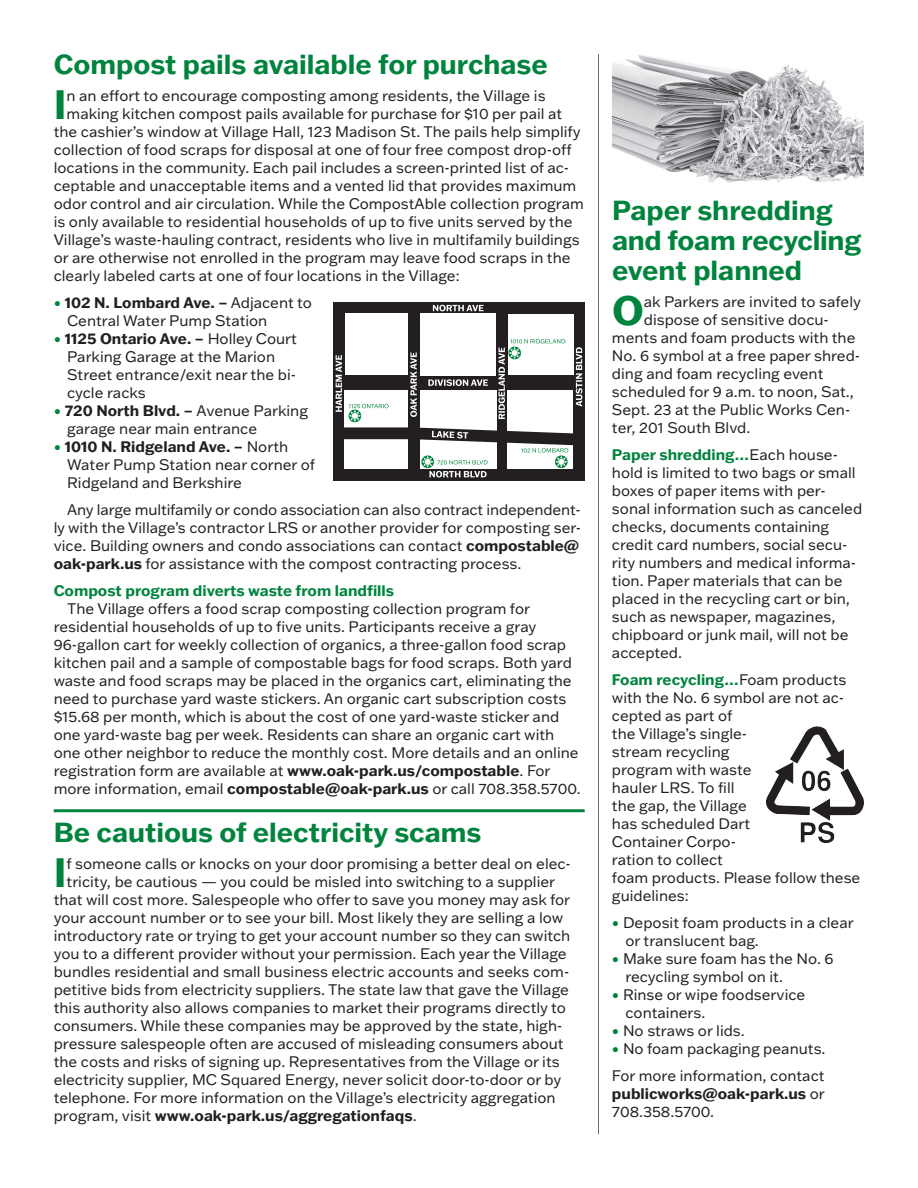
<style>
.page{position:relative;width:918px;height:1188px;background:#fff}
.page>*{position:absolute;margin:0;border:0;box-sizing:border-box;transform-origin:0 0}
.t1{font:700 40.2px "Franklin Gothic ATF";color:#00843d}
.t2{font:700 27px/30px "Franklin Gothic ATF";color:#00843d}
.t3{font:15px/18px "Franklin Gothic ATF";color:#231f20}
.t4{font:700 15px/18px "Franklin Gothic ATF";color:#231f20}
.t5{font:700 15px "Franklin Gothic ATF";color:#00843d}
.s1{color:#00843d}
.s2{font-weight:700}
.s3{font-weight:400}
.s4{font-weight:700;color:#00843d}
</style>
<div class="page">
<hr style="left:54px;top:809px;width:531px;height:3px;background:#00843d">
<hr style="left:598px;top:54px;width:1px;height:1080px;background:#6c6d70">
<div style="left:333px;top:302px;width:252px;height:179px;background:#231f20"></div>
<div style="left:345px;top:313px;width:62px;height:62px;background:#fff"></div>
<div style="left:421px;top:313px;width:75px;height:62px;background:#fff"></div>
<div style="left:508px;top:314px;width:65px;height:61px;background:#fff"></div>
<svg style="left:433px;top:305px;width:51px;height:6px"></svg>
<svg style="left:335px;top:339px;width:248px;height:139px"></svg>
<img style="left:766px;top:726px;width:98px;height:117px">
<img style="left:612px;top:55px;width:252px;height:128px">
<h2 class="t2" style="left:54px;top:49px;width:496px">Compost pails available for purchase</h2>
<h1 class="t1" style="left:54px;top:78px;width:14px">I</h1>
<p class="t3" style="left:67px;top:86px;width:481px">n an effort to encourage composting among residents, the Village is</p>
<p class="t3" style="left:67px;top:104px;width:497px">making kitchen compost pails available for purchase for $10 per pail at</p>
<p class="t3" style="left:54px;top:122px;width:529px">the cashier’s window at Village Hall, 123 Madison St. The pails help simplify</p>
<p class="t3" style="left:54px;top:140px;width:519px">collection of food scraps for disposal at one of four free compost drop-off</p>
<p class="t3" style="left:54px;top:158px;width:517px">locations in the community. Each pail includes a screen-printed list of ac-</p>
<p class="t3" style="left:54px;top:176px;width:524px">ceptable and unacceptable items and a vented lid that provides maximum</p>
<p class="t3" style="left:54px;top:194px;width:532px">odor control and air circulation. While the CompostAble collection program</p>
<p class="t3" style="left:54px;top:212px;width:520px">is only available to residential households of up to five units served by the</p>
<p class="t3" style="left:54px;top:230px;width:527px">Village’s waste-hauling contract, residents who live in multifamily buildings</p>
<p class="t3" style="left:54px;top:248px;width:518px">or are otherwise not enrolled in the program may leave food scraps in the</p>
<p class="t3" style="left:54px;top:266px;width:407px">clearly labeled carts at one of four locations in the Village:</p>
<p class="t3" style="left:67px;top:293px;width:246px;text-indent:-14px"><span class="s1">•</span> <span class="s2">102 N. Lombard Ave. –</span> Adjacent to<br>Central Water Pump Station</p>
<p class="t3" style="left:67px;top:329px;width:231px;text-indent:-14px"><span class="s1">•</span> <span class="s2">1125 Ontario Ave. –</span> Holley Court<br>Parking Garage at the Marion<br>Street entrance/exit near the bi&shy;cycle racks</p>
<p class="t3" style="left:67px;top:401px;width:242px;text-indent:-14px"><span class="s1">•</span> <span class="s2">720 North Blvd. –</span> Avenue Parking garage near main entrance</p>
<p class="t3" style="left:67px;top:437px;width:249px;text-indent:-14px"><span class="s1">•</span> <span class="s2">1010 N. Ridgeland Ave. –</span> North<br>Water Pump Station near corner of<br>Ridgeland and Berkshire</p>
<p class="t3" style="left:54px;top:500px;width:529px;text-indent:14px">Any large multifamily or condo association can also contract independent&shy;ly with the Village’s contractor LRS or another provider for composting ser&shy;vice. Building owners and condo associations can contact <span class="s2">compostable@ oak-park.us</span> for assistance with the compost contracting process.</p>
<p class="t5" style="left:54px;top:581px;width:342px">Compost program diverts waste from landfills</p>
<p class="t3" style="left:54px;top:599px;width:528px;text-indent:14px">The Village offers a food scrap composting collection program for residential households of up to five units. Participants receive a gray 96-gallon cart for weekly collection of organics, a three-gallon food scrap kitchen pail and a sample of compostable bags for food scraps. Both yard waste and food scraps may be placed in the organics cart, eliminating the need to purchase yard waste stickers. An organic cart subscription costs $15.68 per month, which is about the cost of one yard-waste sticker and one yard-waste bag per week. Residents can share an organic cart with one other neighbor to reduce the monthly cost. More details and an online registration form are available at <span class="s2">www.oak-park.us/compostable</span>. For more information, email <span class="s2">compostable@oak-park.us</span> or call 708.358.5700.</p>
<h2 class="t2" style="left:54px;top:817px;width:429px">Be cautious of electricity scams</h2>
<h1 class="t1" style="left:54px;top:846px;width:14px">I</h1>
<p class="t3" style="left:67px;top:854px;width:506px">f someone calls or knocks on your door promising a better deal on elec-</p>
<p class="t3" style="left:67px;top:872px;width:490px">tricity, be cautious — you could be misled into switching to a supplier</p>
<p class="t3" style="left:54px;top:890px;width:518px">that will cost more. Salespeople who offer to save you money may ask for</p>
<p class="t3" style="left:54px;top:908px;width:511px">your account number or to see your bill. Most likely they are selling a low</p>
<p class="t3" style="left:54px;top:926px;width:518px">introductory rate or trying to get your account number so they can switch</p>
<p class="t3" style="left:54px;top:944px;width:515px">you to a different provider without your permission. Each year the Village</p>
<p class="t3" style="left:54px;top:962px;width:517px">bundles residential and small business electric accounts and seeks com-</p>
<p class="t3" style="left:54px;top:980px;width:517px">petitive bids from electricity suppliers. The state law that gave the Village</p>
<p class="t3" style="left:54px;top:998px;width:514px">this authority also allows companies to market their programs directly to</p>
<p class="t3" style="left:54px;top:1016px;width:510px">consumers. While these companies may be approved by the state, high-</p>
<p class="t3" style="left:54px;top:1034px;width:512px">pressure salespeople often are accused of misleading consumers about</p>
<p class="t3" style="left:54px;top:1052px;width:508px">the costs and risks of signing up. Representatives from the Village or its</p>
<p class="t3" style="left:54px;top:1070px;width:509px">electricity supplier, MC Squared Energy, never solicit door-to-door or by</p>
<p class="t3" style="left:54px;top:1088px;width:504px">telephone. For more information on the Village’s electricity aggregation</p>
<p class="t4" style="left:54px;top:1106px;width:364px"><span class="s3">program, visit</span> www.oak-park.us/aggregationfaqs<span class="s3">.</span></p>
<h2 class="t2" style="left:612px;top:195px;width:251px">Paper shredding and foam recycling event planned</h2>
<h1 class="t1" style="left:612px;top:284px;width:33px">O</h1>
<p class="t3" style="left:644px;top:292px;width:219px">ak Parkers are invited to safely</p>
<p class="t3" style="left:644px;top:310px;width:186px">dispose of sensitive docu-</p>
<p class="t3" style="left:612px;top:328px;width:245px">ments and foam products with the</p>
<p class="t3" style="left:612px;top:346px;width:250px">No. 6 symbol at a free paper shred-</p>
<p class="t3" style="left:612px;top:364px;width:213px">ding and foam recycling event</p>
<p class="t3" style="left:612px;top:382px;width:243px">scheduled for 9 a.m. to noon, Sat.,</p>
<p class="t3" style="left:612px;top:400px;width:240px">Sept. 23 at the Public Works Cen-</p>
<p class="t3" style="left:612px;top:418px;width:140px">ter, 201 South Blvd.</p>
<p class="t3" style="left:612px;top:445px;width:252px"><span class="s4">Paper shredding…</span>Each house&shy;hold is limited to two bags or small boxes of paper items with per&shy;sonal information such as canceled checks, documents containing credit card numbers, social secu&shy;rity numbers and medical informa&shy;tion. Paper materials that can be placed in the recycling cart or bin, such as newspaper, magazines, chipboard or junk mail, will not be accepted.</p>
<p class="t3" style="left:612px;top:670px;width:250px"><span class="s4">Foam recycling…</span>Foam products with the No. 6 symbol are not ac&shy;cepted as part of<br>the Village’s single-<br>stream recycling<br>program with waste<br>hauler LRS. To fill<br>the gap, the Village<br>has scheduled Dart<br>Container Corpo-<br>ration to collect<br>foam products. Please follow these guidelines:</p>
<p class="t3" style="left:625px;top:913px;width:230px;text-indent:-14px"><span class="s1">•</span> Deposit foam products in a clear or translucent bag.</p>
<p class="t3" style="left:625px;top:949px;width:210px;text-indent:-14px"><span class="s1">•</span> Make sure foam has the No. 6 recycling symbol on it.</p>
<p class="t3" style="left:625px;top:985px;width:181px;text-indent:-14px"><span class="s1">•</span> Rinse or wipe foodservice containers.</p>
<p class="t3" style="left:612px;top:1021px;width:134px"><span class="s1">•</span> No straws or lids.</p>
<p class="t3" style="left:612px;top:1035px;width:215px;line-height:27px"><span class="s1">•</span> No foam packaging peanuts.<br>For more information, contact</p>
<p class="t4" style="left:612px;top:1084px;width:214px">publicworks@oak-park.us <span class="s3">or<br>708.358.5700.</span></p>
</div>
